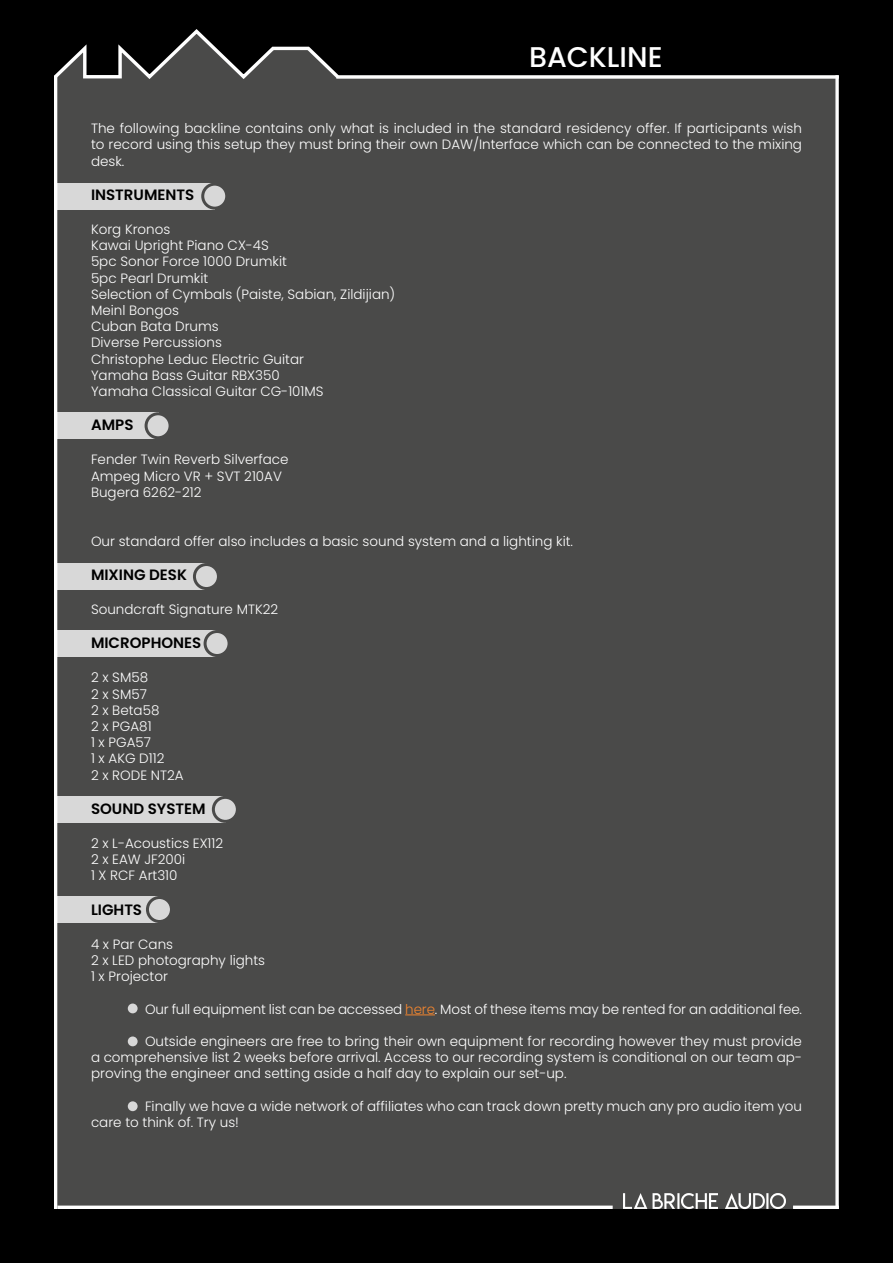
<style>
.page{position:relative;width:893px;height:1263px;background:#000}
.page>*{position:absolute;margin:0;border:0;box-sizing:border-box;transform-origin:0 0}
.t1{font:500 28.5px "Poppins";color:#fff}
.t2{font:600 15px "Poppins";color:#000}
.t3{font:300 13.5px/16.2px "Poppins";color:#fff}
.s1{color:#f1852f}
</style>
<div class="page">
<div style="left:57px;top:79px;width:778px;height:1130px;background:#4a4a49"></div>
<div style="left:54px;top:412px;width:104px;height:27px;background:#d8d8d8"></div>
<div style="left:54px;top:183px;width:161px;height:26px;background:#d8d8d8"></div>
<div style="left:54px;top:630px;width:163px;height:27px;background:#d8d8d8"></div>
<div style="left:54px;top:896px;width:105px;height:27px;background:#d8d8d8"></div>
<div style="left:54px;top:796px;width:171px;height:27px;background:#d8d8d8"></div>
<div style="left:146px;top:414px;width:24px;height:24px;background:#d8d8d8;border-radius:50%"></div>
<div style="left:145px;top:412px;width:27px;height:27px;border:3px solid #4a4a49;border-radius:50%"></div>
<div style="left:203px;top:184px;width:24px;height:24px;background:#d8d8d8;border-radius:50%"></div>
<div style="left:201px;top:183px;width:27px;height:27px;border:3px solid #4a4a49;border-radius:50%"></div>
<div style="left:205px;top:631px;width:24px;height:24px;background:#d8d8d8;border-radius:50%"></div>
<div style="left:204px;top:630px;width:27px;height:27px;border:3px solid #4a4a49;border-radius:50%"></div>
<div style="left:147px;top:897px;width:24px;height:24px;background:#d8d8d8;border-radius:50%"></div>
<div style="left:146px;top:896px;width:27px;height:27px;border:3px solid #4a4a49;border-radius:50%"></div>
<div style="left:213px;top:797px;width:24px;height:24px;background:#d8d8d8;border-radius:50%"></div>
<div style="left:212px;top:796px;width:27px;height:27px;border:3px solid #4a4a49;border-radius:50%"></div>
<div style="left:128px;top:1003px;width:10px;height:10px;background:#d8d8d8;border-radius:50%"></div>
<div style="left:128px;top:1036px;width:10px;height:10px;background:#d8d8d8;border-radius:50%"></div>
<div style="left:128px;top:1101px;width:10px;height:10px;background:#d8d8d8;border-radius:50%"></div>
<div style="left:54px;top:563px;width:152px;height:27px;background:#d8d8d8"></div>
<div style="left:194px;top:564px;width:24px;height:24px;background:#d8d8d8;border-radius:50%"></div>
<div style="left:193px;top:563px;width:27px;height:27px;border:3px solid #4a4a49;border-radius:50%"></div>
<hr style="left:405px;top:1014px;width:30px;height:1px;background:#f1852f">
<svg style="left:55px;top:29px;width:287px;height:53px"></svg>
<hr style="left:54px;top:75px;width:3px;height:1134px;background:#fff">
<svg style="left:57px;top:1205px;width:556px;height:4px;background:#e3e3e3"></svg>
<svg style="left:336px;top:75px;width:499px;height:4px;background:#e0e0e0"></svg>
<svg style="left:623px;top:1193px;width:163px;height:16px;background:#898989"></svg>
<svg style="left:793px;top:1205px;width:42px;height:4px"></svg>
<svg style="left:835px;top:75px;width:4px;height:1134px;background:#dbdbdb"></svg>
<h1 class="t1" style="left:529px;top:41px;width:135px">BACKLINE</h1>
<p class="t3" style="left:91px;top:120px;width:713px;text-align:justify">The following backline contains only what is included in the standard residency offer. If participants wish to record using this setup they must bring their own DAW/Interface which can be connected to the mixing desk.</p>
<p class="t2" style="left:91px;top:186px;width:105px">INSTRUMENTS</p>
<p class="t3" style="left:91px;top:221px;width:306px">Korg Kronos<br>Kawai Upright Piano CX-4S<br>5pc Sonor Force 1000 Drumkit<br>5pc Pearl Drumkit<br>Selection of Cymbals (Paiste, Sabian, Zildijian)<br>Meinl Bongos<br>Cuban Bata Drums<br>Diverse Percussions<br>Christophe Leduc Electric Guitar<br>Yamaha Bass Guitar RBX350<br>Yamaha Classical Guitar CG-101MS</p>
<p class="t2" style="left:91px;top:416px;width:44px">AMPS</p>
<p class="t3" style="left:91px;top:452px;width:199px">Fender Twin Reverb Silverface<br>Ampeg Micro VR + SVT 210AV<br>Bugera 6262-212</p>
<p class="t3" style="left:91px;top:533px;width:484px">Our standard offer also includes a basic sound system and a lighting kit.</p>
<p class="t2" style="left:91px;top:566px;width:98px">MIXING DESK</p>
<p class="t3" style="left:91px;top:601px;width:189px">Soundcraft Signature MTK22</p>
<p class="t2" style="left:91px;top:634px;width:112px">MICROPHONES</p>
<p class="t3" style="left:91px;top:669px;width:94px">2 x SM58<br>2 x SM57<br>2 x Beta58<br>2 x PGA81<br>1 x PGA57<br>1 x AKG D112<br>2 x RODE NT2A</p>
<p class="t2" style="left:91px;top:800px;width:116px">SOUND SYSTEM</p>
<p class="t3" style="left:91px;top:835px;width:134px">2 x L-Acoustics EX112<br>2 x EAW JF200i<br>1 X RCF Art310</p>
<p class="t2" style="left:91px;top:900px;width:53px">LIGHTS</p>
<p class="t3" style="left:91px;top:936px;width:176px">4 x Par Cans<br>2 x LED photography lights<br>1 x Projector</p>
<p class="t3" style="left:145px;top:1001px;width:659px">Our full equipment list can be accessed <span class="s1">here</span>. Most of these items may be rented for an additional fee.</p>
<p class="t3" style="left:91px;top:1033px;width:713px;text-align:justify;text-indent:54px">Outside engineers are free to bring their own equipment for recording however they must provide a comprehensive list 2 weeks before arrival. Access to our recording system is conditional on our team ap&shy;proving the engineer and setting aside a half day to explain our set-up.</p>
<p class="t3" style="left:91px;top:1098px;width:713px;text-indent:54px">Finally we have a wide network of affiliates who can track down pretty much any pro audio item you care to think of. Try us!</p>
</div>
